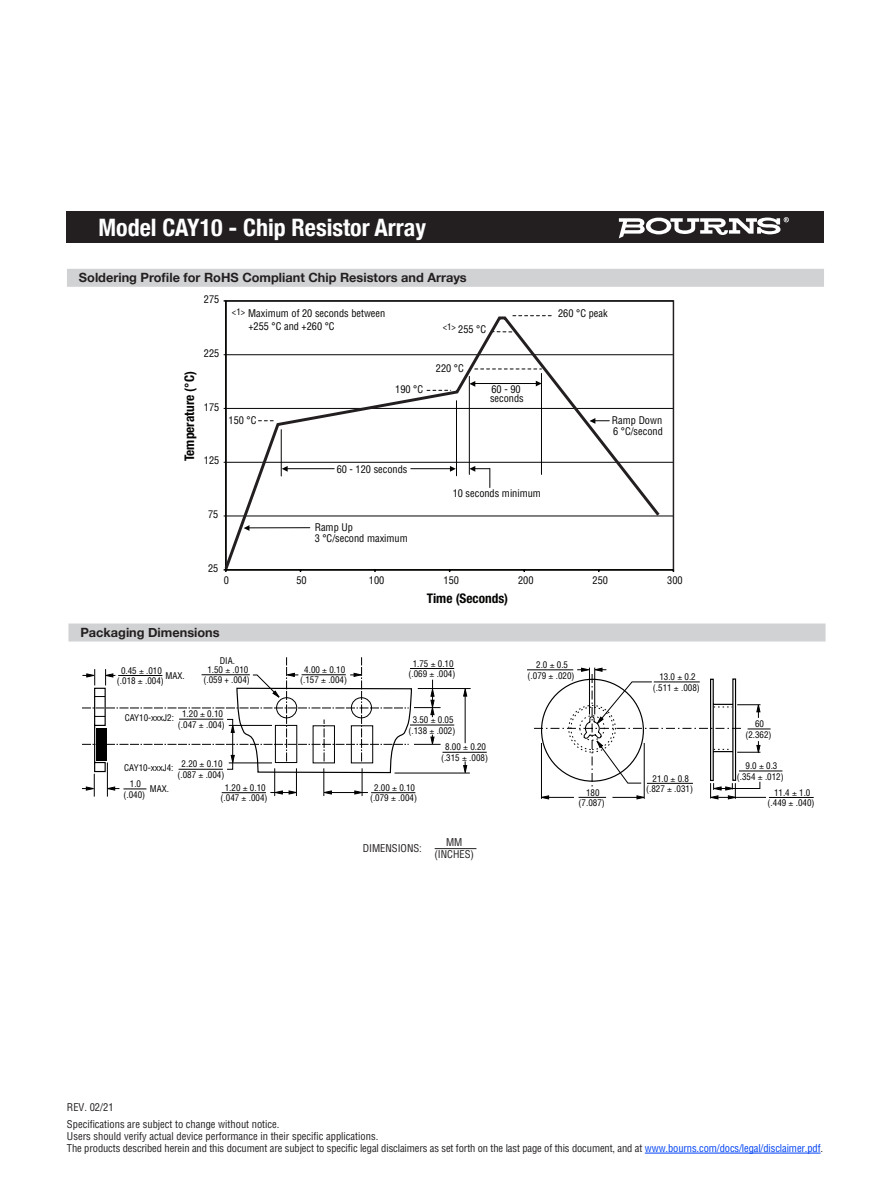
<style>
.page{position:relative;width:891px;height:1188px;background:#fff}
.page>*{position:absolute;margin:0;border:0;box-sizing:border-box;transform-origin:0 0}
.t1{font:700 condensed 24px "Helvetica Neue";color:#fff}
.t2{font:700 condensed 13.35px "Helvetica Neue";color:#040503}
.t3{font:700 12.75px "Helvetica Neue";color:#231f20}
.t4{font:condensed 10.5px/12px "Helvetica";letter-spacing:-.01em;color:#231f20}
.t5{font:condensed 10.35px/8.9px "Helvetica";color:#040503}
.t6{font:condensed 9px/10.5px "Helvetica";color:#000;text-align:center}
.t7{font:condensed 8.85px "Helvetica";color:#040503}
.s1{color:#0042f4}
</style>
<div class="page">
<div style="left:67px;top:269px;width:757px;height:18px;background:#d1d2d4"></div>
<hr style="left:226px;top:516px;width:447px;height:1px;background:#040503">
<hr style="left:226px;top:462px;width:447px;height:1px;background:#040503">
<hr style="left:226px;top:408px;width:447px;height:1px;background:#040503">
<hr style="left:226px;top:354px;width:447px;height:1px;background:#040503">
<hr style="left:225px;top:301px;width:2px;height:269px;background:#040503">
<hr style="left:226px;top:569px;width:447px;height:2px;background:#040503">
<svg style="left:223px;top:315px;width:440px;height:257px"></svg>
<hr style="left:474px;top:383px;width:63px;height:1px;background:#040503">
<hr style="left:645px;top:1153px;width:176px;height:1px;background:#0042f4">
<div style="left:67px;top:212px;width:757px;height:31px;background:#231f20"></div>
<svg style="left:619px;top:217px;width:170px;height:21px"></svg>
<hr style="left:418px;top:688px;width:53px;height:1px;background:#000">
<hr style="left:395px;top:773px;width:75px;height:1px;background:#000">
<svg style="left:463px;top:689px;width:4px;height:8px"></svg>
<hr style="left:465px;top:691px;width:1px;height:52px;background:#000">
<hr style="left:442px;top:752px;width:45px;height:1px;background:#000">
<hr style="left:410px;top:725px;width:44px;height:1px;background:#000">
<hr style="left:410px;top:668px;width:44px;height:1px;background:#000">
<hr style="left:527px;top:669px;width:46px;height:1px;background:#000">
<hr style="left:769px;top:797px;width:45px;height:1px;background:#000">
<hr style="left:739px;top:771px;width:43px;height:1px;background:#000">
<div style="left:68px;top:624px;width:758px;height:18px;background:#d1d2d4"></div>
<hr style="left:435px;top:848px;width:41px;height:1px;background:#231f20">
<svg style="left:462px;top:761px;width:5px;height:13px"></svg>
<svg style="left:82px;top:657px;width:359px;height:140px"></svg>
<svg style="left:534px;top:667px;width:237px;height:132px"></svg>
<h1 class="t1" style="left:98px;top:208px;width:329px">Model CAY10 - Chip Resistor Array</h1>
<h3 class="t3" style="left:79px;top:268px;width:389px">Soldering Profile for RoHS Compliant Chip Resistors and Arrays</h3>
<p class="t5" style="left:204px;top:295px;width:17px">275</p>
<p class="t5" style="left:204px;top:348px;width:17px">225</p>
<h2 class="t2" style="left:178px;top:461px;width:91px;rotate:-90deg">Temperature (°C)</h2>
<p class="t5" style="left:204px;top:402px;width:17px">175</p>
<p class="t5" style="left:204px;top:456px;width:17px">125</p>
<p class="t7" style="left:232px;top:306px;width:15px">&lt;1&gt;</p>
<p class="t5" style="left:248px;top:307px;width:139px;line-height:12.3px">Maximum of 20 seconds between +255 °C and +260 °C</p>
<p class="t5" style="left:229px;top:416px;width:29px">150 °C</p>
<p class="t5" style="left:395px;top:384px;width:29px">190 °C</p>
<p class="t5" style="left:337px;top:464px;width:72px">60 - 120 seconds</p>
<p class="t5" style="left:208px;top:510px;width:12px">75</p>
<p class="t5" style="left:208px;top:564px;width:12px">25</p>
<p class="t5" style="left:315px;top:522px;width:95px;line-height:10.8px">Ramp Up<br>3 °C/second maximum</p>
<p class="t7" style="left:443px;top:321px;width:15px">&lt;1&gt;</p>
<p class="t5" style="left:458px;top:325px;width:29px">255 °C</p>
<p class="t5" style="left:436px;top:363px;width:29px">220 °C</p>
<p class="t5" style="left:490px;top:385px;width:35px">60 - 90 seconds</p>
<p class="t5" style="left:453px;top:489px;width:90px">10 seconds minimum</p>
<p class="t5" style="left:558px;top:309px;width:51px">260 °C peak</p>
<p class="t5" style="left:612px;top:414px;width:52px;line-height:11.2px">Ramp Down<br>6 °C/second</p>
<p class="t5" style="left:224px;top:575px;width:7px">0</p>
<p class="t5" style="left:296px;top:575px;width:12px">50</p>
<p class="t5" style="left:369px;top:575px;width:17px">100</p>
<p class="t5" style="left:444px;top:575px;width:17px">150</p>
<p class="t5" style="left:518px;top:575px;width:17px">200</p>
<p class="t5" style="left:593px;top:575px;width:17px">250</p>
<p class="t5" style="left:667px;top:575px;width:17px">300</p>
<h2 class="t2" style="left:427px;top:587px;width:83px">Time (Seconds)</h2>
<h3 class="t3" style="left:80px;top:622px;width:141px">Packaging Dimensions</h3>
<p class="t6" style="left:117px;top:665px;width:48px">0.45 .010 (.018 .004)</p>
<p class="t6" style="left:165px;top:670px;width:21px">MAX.</p>
<p class="t6" style="left:220px;top:655px;width:17px">DIA.</p>
<p class="t6" style="left:204px;top:664px;width:48px">1.50 .010 (.059 + .004)</p>
<p class="t6" style="left:300px;top:664px;width:48px">4.00 0.10 (.157 .004)</p>
<p class="t6" style="left:409px;top:658px;width:48px">1.75 0.10 (.069 .004)</p>
<p class="t6" style="left:528px;top:659px;width:48px">2.0 0.5 (.079 .020)</p>
<p class="t6" style="left:653px;top:671px;width:48px">13.0 0.2 (.511 .008)</p>
<p class="t6" style="left:178px;top:709px;width:48px">1.20 0.10 (.047 .004)</p>
<p class="t6" style="left:125px;top:712px;width:51px">CAY10-xxxJ2:</p>
<p class="t6" style="left:409px;top:714px;width:48px">3.50 0.05 (.138 .002)</p>
<p class="t6" style="left:745px;top:718px;width:28px">60 (2.362)</p>
<p class="t6" style="left:178px;top:759px;width:48px">2.20 0.10 (.087 .004)</p>
<p class="t6" style="left:124px;top:762px;width:51px">CAY10-xxxJ4:</p>
<p class="t6" style="left:124px;top:778px;width:23px">1.0 (.040)</p>
<p class="t6" style="left:150px;top:783px;width:21px">MAX.</p>
<p class="t6" style="left:221px;top:782px;width:48px">1.20 0.10 (.047 .004)</p>
<p class="t6" style="left:370px;top:782px;width:48px">2.00 0.10 (.079 .004)</p>
<p class="t6" style="left:441px;top:742px;width:48px">8.00 0.20 (.315 .008)</p>
<p class="t6" style="left:579px;top:787px;width:28px">180 (7.087)</p>
<p class="t6" style="left:646px;top:773px;width:48px">21.0 0.8 (.827 .031)</p>
<p class="t6" style="left:737px;top:760px;width:48px">9.0 0.3 (.354 .012)</p>
<p class="t6" style="left:768px;top:787px;width:48px">11.4 1.0 (.449 .040)</p>
<p class="t4" style="left:363px;top:842px;width:61px">DIMENSIONS:</p>
<p class="t4" style="left:434px;top:836px;width:41px;line-height:12.6px;text-align:center">MM (INCHES)</p>
<p class="t4" style="left:67px;top:1101px;width:48px">REV. 02/21</p>
<p class="t4" style="left:67px;top:1118px;width:758px">Specifications are subject to change without notice.<br>Users should verify actual device performance in their specific applications.<br>The products described herein and this document are subject to specific legal disclaimers as set forth on the last page of this document, and at <span class="s1">www.bourns.com/docs/legal/disclaimer.pdf</span>.</p>
</div>
